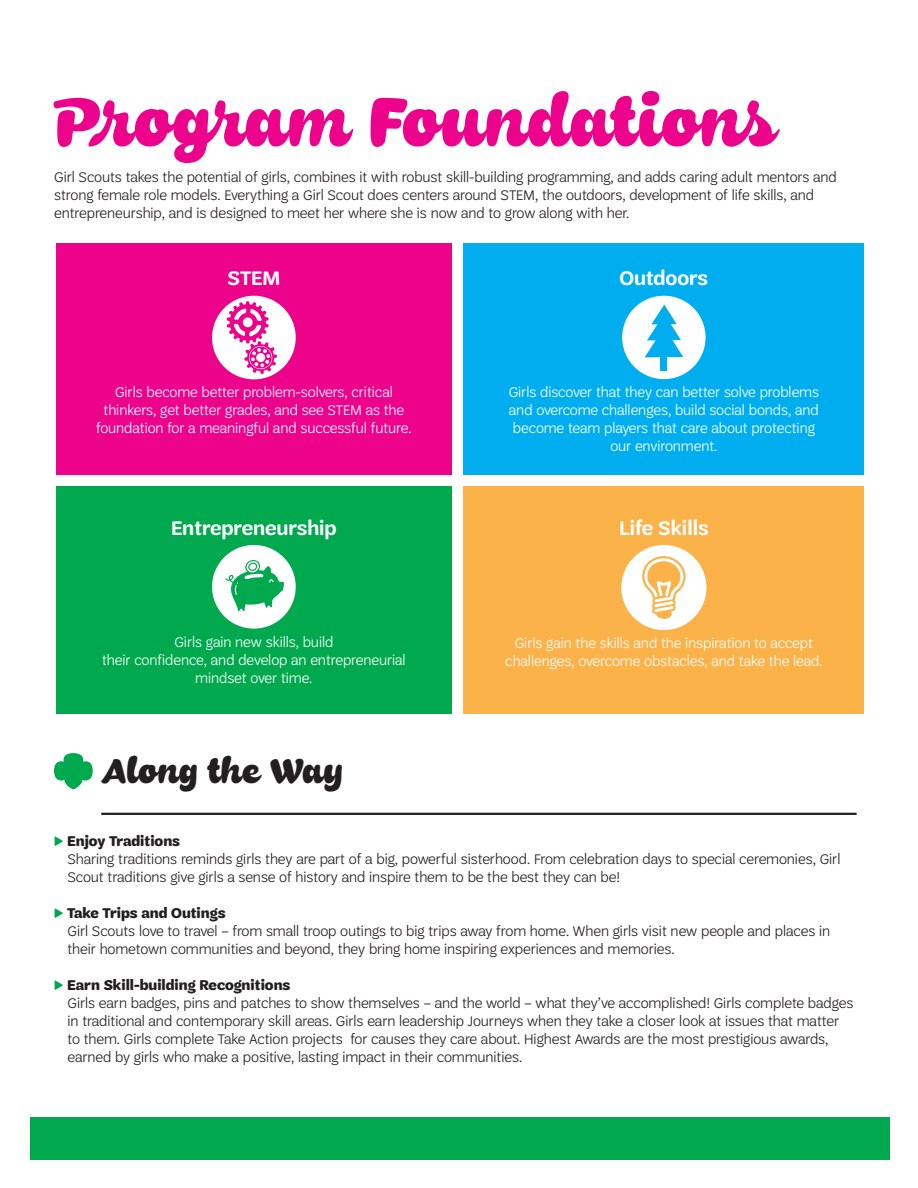
<style>
.page{position:relative;width:918px;height:1188px;background:#fff}
.page>*{position:absolute;margin:0;border:0;box-sizing:border-box;transform-origin:0 0}
.t1{font:72px "Shortbread Script";color:#ed028c}
.t2{font:36px "Shortbread Script";color:#231f20}
.t3{font:600 21px "Trefoil Sans";color:#fff}
.Paragraph_Style_1{font:300 15px/18px "Trefoil Sans";color:#231f20}
.t4{font:300 15px/18px "Trefoil Sans";color:#fff;text-align:center}
.t5{font:700 15px "Trefoil Sans";color:#231f20}
.s1{font-weight:300;color:#00a94e}
</style>
<div class="page">
<div style="left:464px;top:487px;width:400px;height:227px;background:#fbb249"></div>
<div style="left:56px;top:487px;width:396px;height:227px;background:#00a94e"></div>
<div style="left:464px;top:243px;width:400px;height:232px;background:#00aeef"></div>
<div style="left:56px;top:243px;width:396px;height:232px;background:#ed028c"></div>
<div style="left:212px;top:296px;width:84px;height:83px;background:#fff;border-radius:50%"></div>
<svg style="left:226px;top:301px;width:51px;height:73px"></svg>
<svg style="left:54px;top:753px;width:39px;height:36px"></svg>
<hr style="left:101px;top:813px;width:756px;height:2px;background:#231f20">
<div style="left:622px;top:296px;width:84px;height:83px;background:#fff;border-radius:50%"></div>
<div style="left:661px;top:357px;width:6px;height:13px;background:#00aeef"></div>
<svg style="left:645px;top:305px;width:38px;height:52px"></svg>
<div style="left:212px;top:545px;width:84px;height:84px;background:#fff;border-radius:50%"></div>
<svg style="left:225px;top:560px;width:59px;height:51px"></svg>
<div style="left:621px;top:545px;width:85px;height:85px;background:#fff;border-radius:50%"></div>
<svg style="left:642px;top:556px;width:44px;height:63px"></svg>
<div style="left:30px;top:1118px;width:860px;height:42px;background:#00a94e"></div>
<p class="t1" style="left:54px;top:82px;width:724px">Program Foundations</p>
<p class="Paragraph_Style_1" style="left:54px;top:168px;width:784px">Girl Scouts takes the potential of girls, combines it with robust skill-building programming, and adds caring adult mentors and strong female role models. Everything a Girl Scout does centers around STEM, the outdoors, development of life skills, and entrepreneurship, and is designed to meet her where she is now and to grow along with her.</p>
<p class="t3" style="left:228px;top:267px;width:54px">STEM</p>
<p class="t3" style="left:620px;top:267px;width:90px">Outdoors</p>
<p class="t4" style="left:96px;top:383px;width:317px">Girls become better problem-solvers, critical thinkers, get better grades, and see STEM as the foundation for a meaningful and successful future.</p>
<p class="t4" style="left:509px;top:383px;width:312px">Girls discover that they can better solve problems and overcome challenges, build social bonds, and become team players that care about protecting our environment.</p>
<p class="t3" style="left:171px;top:516px;width:167px">Entrepreneurship</p>
<p class="t3" style="left:619px;top:516px;width:91px">Life Skills</p>
<p class="t4" style="left:174px;top:633px;width:160px">Girls gain new skills, build</p>
<p class="t4" style="left:102px;top:651px;width:305px">their confidence, and develop an entrepreneurial mindset over time.</p>
<p class="t4" style="left:505px;top:634px;width:319px">Girls gain the skills and the inspiration to accept challenges, overcome obstacles, and take the lead.</p>
<p class="t2" style="left:102px;top:751px;width:243px">Along the Way</p>
<p class="t5" style="left:54px;top:833px;width:128px"><span class="s1">▶</span> Enjoy Traditions</p>
<p class="Paragraph_Style_1" style="left:68px;top:851px;width:774px">Sharing traditions reminds girls they are part of a big, powerful sisterhood. From celebration days to special ceremonies, Girl<br>Scout traditions give girls a sense of history and inspire them to be the best they can be!</p>
<p class="t5" style="left:54px;top:905px;width:173px"><span class="s1">▶</span> Take Trips and Outings</p>
<p class="Paragraph_Style_1" style="left:68px;top:923px;width:764px">Girl Scouts love to travel – from small troop outings to big trips away from home. When girls visit new people and places in their hometown communities and beyond, they bring home inspiring experiences and memories.</p>
<p class="t5" style="left:54px;top:977px;width:238px"><span class="s1">▶</span> Earn Skill-building Recognitions</p>
<p class="Paragraph_Style_1" style="left:68px;top:995px;width:788px">Girls earn badges, pins and patches to show themselves – and the world – what they’ve accomplished! Girls complete badges in traditional and contemporary skill areas. Girls earn leadership Journeys when they take a closer look at issues that matter to them. Girls complete Take Action projects for causes they care about. Highest Awards are the most prestigious awards, earned by girls who make a positive, lasting impact in their communities.</p>
</div>
